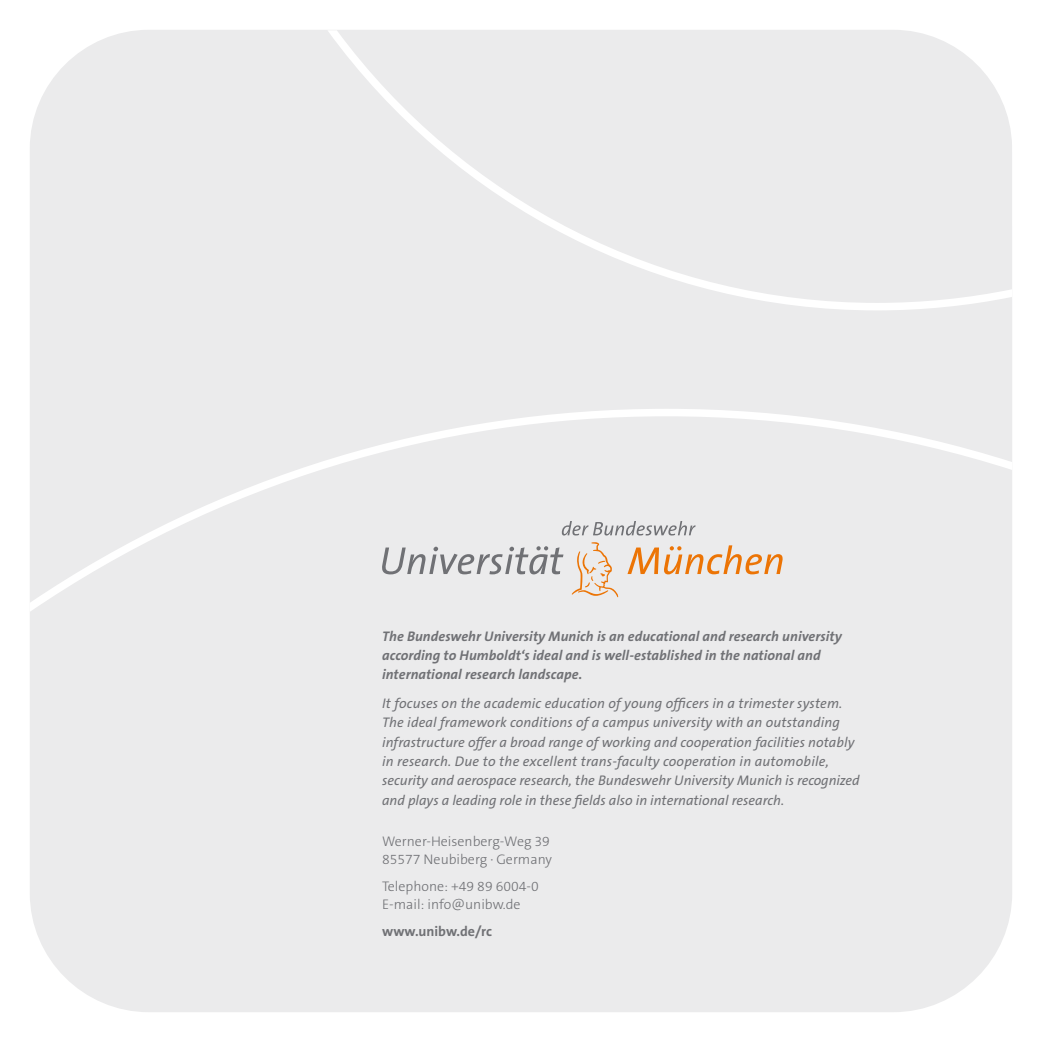
<style>
.page{position:relative;width:1042px;height:1042px;background:#fff}
.page>*{position:absolute;margin:0;border:0;box-sizing:border-box;transform-origin:0 0}
.t1{font:italic 14px/19.2px "The Sans B5 Plain";letter-spacing:.005em;color:#707175}
.t2{font:italic 700 14px/19.2px "The Sans B7";letter-spacing:.005em;color:#707175}
.t3{font:300 14px/17.5px "The Sans B3";color:#707175}
.t4{font:700 14px "The Sans B7";color:#707175}
</style>
<div class="page">
<div style="left:30px;top:30px;width:982px;height:982px;background:#ebebec"></div>
<div style="left:327px;top:30px;width:685px;height:280px;background:#ebebec"></div>
<div style="left:30px;top:409px;width:982px;height:203px;background:#ebebec"></div>
<svg style="left:381px;top:546px;width:182px;height:28px;background:#c7c7c9"></svg>
<svg style="left:627px;top:545px;width:156px;height:29px;background:#ebc8a8"></svg>
<svg style="left:562px;top:521px;width:133px;height:14px;background:#c7c8c9"></svg>
<svg style="left:571px;top:542px;width:47px;height:55px;background:#ebdacc"></svg>
<p class="t2" style="left:382px;top:626px;width:461px">The Bundeswehr University Munich is an educational and research university according to Humboldt‘s ideal and is well-established in the national and international research landscape.</p>
<p class="t1" style="left:382px;top:694px;width:479px">It focuses on the academic education of young officers in a trimester system.<br>The ideal framework conditions of a campus university with an outstanding infrastructure offer a broad range of working and cooperation facilities notably in research. Due to the excellent trans-faculty cooperation in automobile, security and aerospace research, the Bundeswehr University Munich is recognized and plays a leading role in these fields also in international research.</p>
<p class="t3" style="left:382px;top:833px;width:172px">Werner-Heisenberg-Weg 39<br>85577 Neubiberg · Germany</p>
<p class="t3" style="left:382px;top:878px;width:158px">Telephone: +49 89 6004-0<br>E-mail: info@unibw.de</p>
<p class="t4" style="left:382px;top:924px;width:111px">www.unibw.de/rc</p>
</div>
